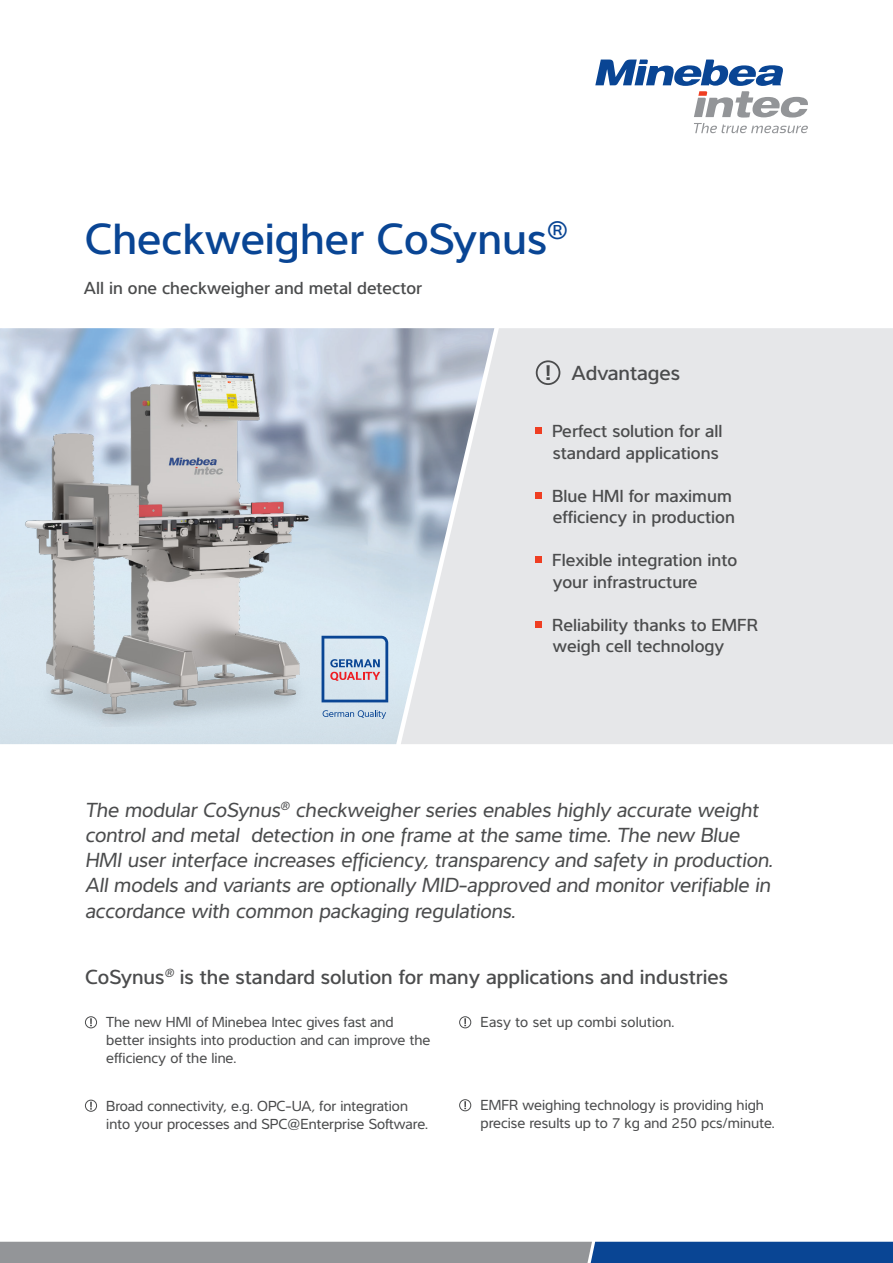
<style>
.page{position:relative;width:893px;height:1263px;background:#fff}
.page>*{position:absolute;margin:0;border:0;box-sizing:border-box;transform-origin:0 0}
.t1{font:500 45px "Interval Pro";color:#094594}
.t2{font:italic 21px/25.2px "Interval Pro";color:#4b4c4d}
.t3{font:500 21px "Interval Pro";color:#4b4c4d}
.t4{font:500 18px/21.6px "Interval Pro";color:#4b4c4d}
.t5{font:15px/18px "Interval Pro";color:#4b4c4d}
</style>
<div class="page">
<svg style="left:595px;top:60px;width:213px;height:73px"></svg>
<svg style="left:0;top:1242px;width:893px;height:21px;background:#657a97"></svg>
<div style="left:494px;top:328px;width:399px;height:416px;background:#e6e7e9"></div>
<img style="left:0;top:328px;width:494px;height:416px">
<img style="left:7px;top:348px;width:402px;height:378px">
<svg style="left:536px;top:428px;width:6px;height:6px"></svg>
<svg style="left:536px;top:492px;width:6px;height:6px"></svg>
<div style="left:536px;top:556px;width:6px;height:7px;background:#ef3e22"></div>
<svg style="left:536px;top:621px;width:6px;height:6px"></svg>
<div style="left:536px;top:360px;width:24px;height:25px;border:2px solid #4b4c4d;border-radius:50%"></div>
<svg style="left:546px;top:365px;width:4px;height:11px"></svg>
<svg style="left:546px;top:377px;width:4px;height:3px"></svg>
<svg style="left:323px;top:710px;width:63px;height:9px"></svg>
<svg style="left:322px;top:636px;width:66px;height:66px;background:#b1bed5"></svg>
<div style="left:85px;top:1016px;width:12px;height:12px;border:1px solid #4b4c4d;border-radius:50%"></div>
<svg style="left:90px;top:1018px;width:2px;height:8px"></svg>
<div style="left:459px;top:1016px;width:12px;height:12px;border:1px solid #4b4c4d;border-radius:50%"></div>
<svg style="left:464px;top:1018px;width:2px;height:8px"></svg>
<div style="left:85px;top:1100px;width:12px;height:12px;border:1px solid #4b4c4d;border-radius:50%"></div>
<svg style="left:90px;top:1102px;width:2px;height:7px"></svg>
<div style="left:459px;top:1099px;width:12px;height:12px;border:1px solid #4b4c4d;border-radius:50%"></div>
<svg style="left:464px;top:1101px;width:2px;height:8px"></svg>
<p class="t1" style="left:85px;top:204px;width:484px">Checkweigher CoSynus<sup>®</sup></p>
<p class="t4" style="left:84px;top:275px;width:340px">All in one checkweigher and metal detector</p>
<p class="t3" style="left:572px;top:357px;width:110px">Advantages</p>
<p class="t4" style="left:552px;top:418px;width:172px">Perfect solution for all standard applications</p>
<p class="t4" style="left:552px;top:483px;width:184px">Blue HMI for maximum efficiency in production</p>
<p class="t4" style="left:552px;top:547px;width:187px">Flexible integration into your infrastructure</p>
<p class="t4" style="left:552px;top:612px;width:207px">Reliability thanks to EMFR weigh cell technology</p>
<p class="t2" style="left:85px;top:796px;width:689px">The modular CoSynus<sup>®</sup> checkweigher series enables highly accurate weight control and metal detection in one frame at the same time. The new Blue HMI user interface increases efficiency, transparency and safety in production.<br>All models and variants are optionally MID-approved and monitor verifiable in accordance with common packaging regulations.</p>
<p class="t3" style="left:85px;top:960px;width:645px">CoSynus<sup>®</sup> is the standard solution for many applications and industries</p>
<p class="t5" style="left:106px;top:1012px;width:289px">The new HMI of Minebea Intec gives fast and</p>
<p class="t5" style="left:480px;top:1012px;width:195px">Easy to set up combi solution.</p>
<p class="t5" style="left:106px;top:1030px;width:326px">better insights into production and can improve the efficiency of the line.</p>
<p class="t5" style="left:480px;top:1095px;width:296px">EMFR weighing technology is providing high precise results up to 7 kg and 250 pcs/minute.</p>
<p class="t5" style="left:106px;top:1096px;width:323px">Broad connectivity, e.g. OPC-UA, for integration into your processes and SPC@Enterprise Software.</p>
</div>
